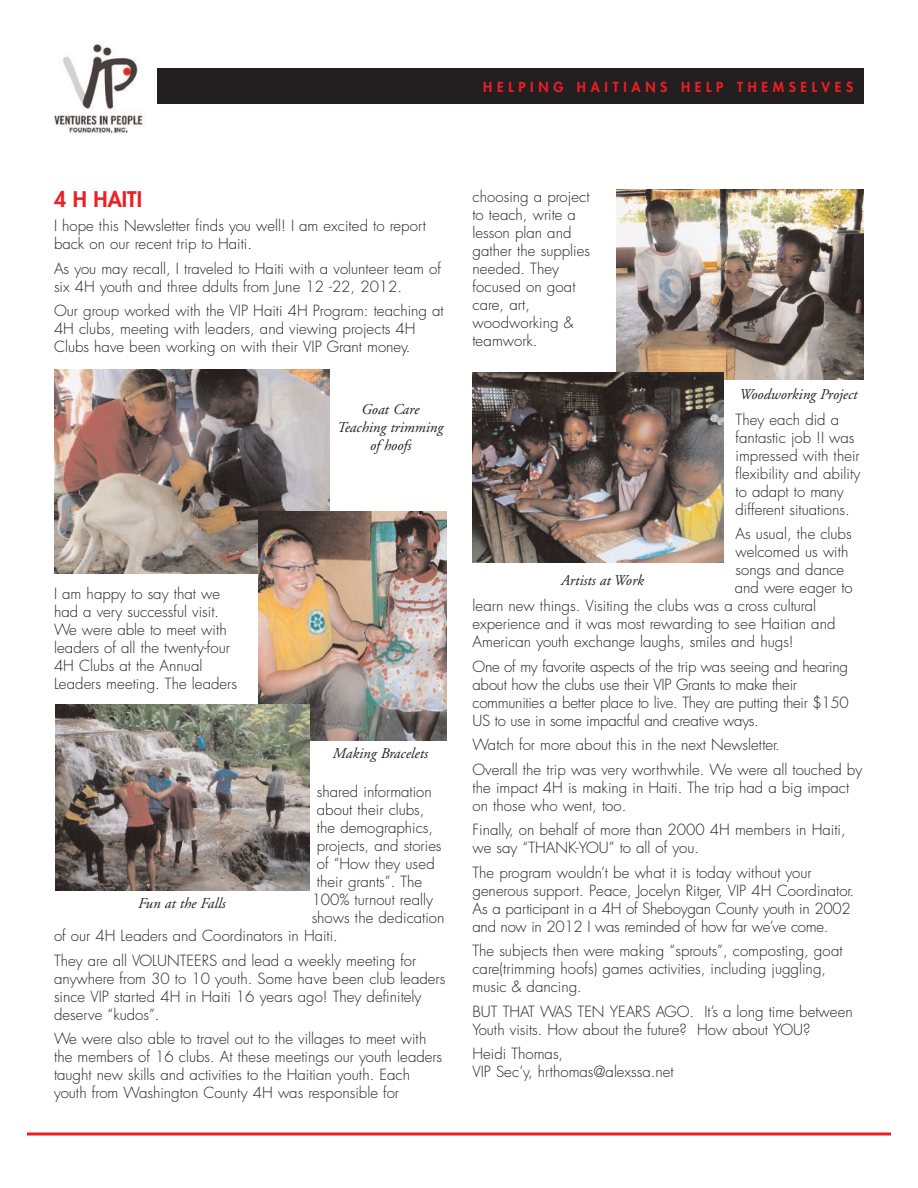
<style>
.page{position:relative;width:918px;height:1188px;background:#fff}
.page>*{position:absolute;margin:0;border:0;box-sizing:border-box;transform-origin:0 0}
.t1{font:800 21px "Futura";color:#ee1e24}
.t2{font:300 15px/18px "Futura";color:#231f20}
.t3{font:300 15px/18px "Futura";letter-spacing:-.02em;color:#231f20}
.t4{font:italic 15px/18px "Adobe Garamond";color:#231f20;text-align:center}
.t5{font:800 13.5px "Futura";letter-spacing:.345em;color:#ee1e24}
</style>
<div class="page">
<svg style="left:27px;top:1132px;width:864px;height:4px"></svg>
<div style="left:54px;top:69px;width:810px;height:35px;background:#231f20"></div>
<img style="left:54px;top:43px;width:102px;height:91px">
<img style="left:54px;top:369px;width:276px;height:205px">
<img style="left:259px;top:511px;width:187px;height:230px">
<img style="left:617px;top:189px;width:247px;height:190px">
<img style="left:472px;top:373px;width:252px;height:190px">
<img style="left:55px;top:705px;width:254px;height:186px">
<p class="t5" style="left:483px;top:81px;width:371px">HELPING HAITIANS HELP THEMSELVES</p>
<h1 class="t1" style="left:54px;top:189px;width:90px">4 H HAITI</h1>
<p class="t2" style="left:54px;top:218px;width:373px">I hope this Newsletter finds you well! I am excited to report back on our recent trip to Haiti.</p>
<p class="t2" style="left:54px;top:261px;width:388px">As you may recall, I traveled to Haiti with a volunteer team of six 4H youth and three ddults from June 12 -22, 2012.</p>
<p class="t2" style="left:54px;top:303px;width:391px">Our group worked with the VIP Haiti 4H Program: teaching at<br>4H clubs, meeting with leaders, and viewing projects 4H<br>Clubs have been working on with their VIP Grant money.</p>
<p class="t2" style="left:54px;top:586px;width:185px">I am happy to say that we had a very successful visit.<br>We were able to meet with leaders of all the twenty-four<br>4H Clubs at the Annual<br>Leaders meeting. The leaders</p>
<p class="t4" style="left:337px;top:402px;width:107px">Goat Care<br>Teaching trimming of hoofs</p>
<p class="t4" style="left:333px;top:746px;width:97px">Making Bracelets</p>
<p class="t2" style="left:317px;top:784px;width:117px">shared information</p>
<p class="t2" style="left:317px;top:802px;width:109px">about their clubs,</p>
<p class="t2" style="left:317px;top:820px;width:118px">the demographics,</p>
<p class="t2" style="left:317px;top:838px;width:126px">projects, and stories</p>
<p class="t2" style="left:317px;top:856px;width:119px">of “How they used</p>
<p class="t2" style="left:317px;top:874px;width:107px">their grants”. The</p>
<p class="t2" style="left:312px;top:892px;width:123px">100% turnout really</p>
<p class="t2" style="left:312px;top:910px;width:134px">shows the dedication</p>
<p class="t2" style="left:54px;top:928px;width:285px">of our 4H Leaders and Coordinators in Haiti.</p>
<p class="t2" style="left:54px;top:952px;width:393px">They are all VOLUNTEERS and lead a weekly meeting for anywhere from 30 to 10 youth. Some have been club leaders since VIP started 4H in Haiti 16 years ago! They definitely deserve “kudos”.</p>
<p class="t2" style="left:54px;top:1031px;width:390px">We were also able to travel out to the villages to meet with the members of 16 clubs. At these meetings our youth leaders taught new skills and activities to the Haitian youth. Each youth from Washington County 4H was responsible for</p>
<p class="t4" style="left:138px;top:895px;width:89px">Fun at the Falls</p>
<p class="t2" style="left:473px;top:189px;width:119px">choosing a project to teach, write a lesson plan and gather the supplies needed. They focused on goat care, art, woodworking &amp; teamwork.</p>
<p class="t4" style="left:740px;top:386px;width:119px">Woodworking Project</p>
<p class="t2" style="left:736px;top:412px;width:126px">They each did a fantastic job !I was impressed with their flexibility and ability to adapt to many different situations.</p>
<p class="t2" style="left:736px;top:526px;width:118px">As usual, the clubs</p>
<p class="t2" style="left:736px;top:544px;width:115px">welcomed us with</p>
<p class="t2" style="left:736px;top:562px;width:110px">songs and dance</p>
<p class="t2" style="left:735px;top:580px;width:119px">and were eager to</p>
<p class="t2" style="left:473px;top:598px;width:345px">learn new things. Visiting the clubs was a cross cultural</p>
<p class="t2" style="left:473px;top:616px;width:364px">experience and it was most rewarding to see Haitian and</p>
<p class="t2" style="left:473px;top:634px;width:323px">American youth exchange laughs, smiles and hugs!</p>
<p class="t3" style="left:473px;top:659px;width:378px">One of my favorite aspects of the trip was seeing and hearing about how the clubs use their VIP Grants to make their communities a better place to live. They are putting their $150<br>US to use in some impactful and creative ways.</p>
<p class="t2" style="left:472px;top:734px;width:391px;line-height:24.5px">Watch for more about this in the next Newsletter.<br>Overall the trip was very worthwhile. We were all touched by</p>
<p class="t2" style="left:472px;top:780px;width:378px">the impact 4H is making in Haiti. The trip had a big impact on those who went, too.</p>
<p class="t2" style="left:472px;top:822px;width:375px">Finally, on behalf of more than 2000 4H members in Haiti, we say “THANK-YOU” to all of you.</p>
<p class="t2" style="left:472px;top:865px;width:383px">The program wouldn’t be what it is today without your generous support. Peace, Jocelyn Ritger, VIP 4H Coordinator.<br>As a participant in a 4H of Sheboygan County youth in 2002 and now in 2012 I was reminded of how far we’ve come.</p>
<p class="t2" style="left:472px;top:943px;width:372px">The subjects then were making “sprouts”, composting, goat care(trimming hoofs) games activities, including juggling, music &amp; dancing.</p>
<p class="t2" style="left:473px;top:1004px;width:382px">BUT THAT WAS TEN YEARS AGO. It’s a long time between<br>Youth visits. How about the future? How about YOU?</p>
<p class="t2" style="left:473px;top:1046px;width:203px">Heidi Thomas,<br>VIP Sec’y, hrthomas@alexssa.net</p>
<p class="t4" style="left:561px;top:573px;width:84px">Artists at Work</p>
</div>
